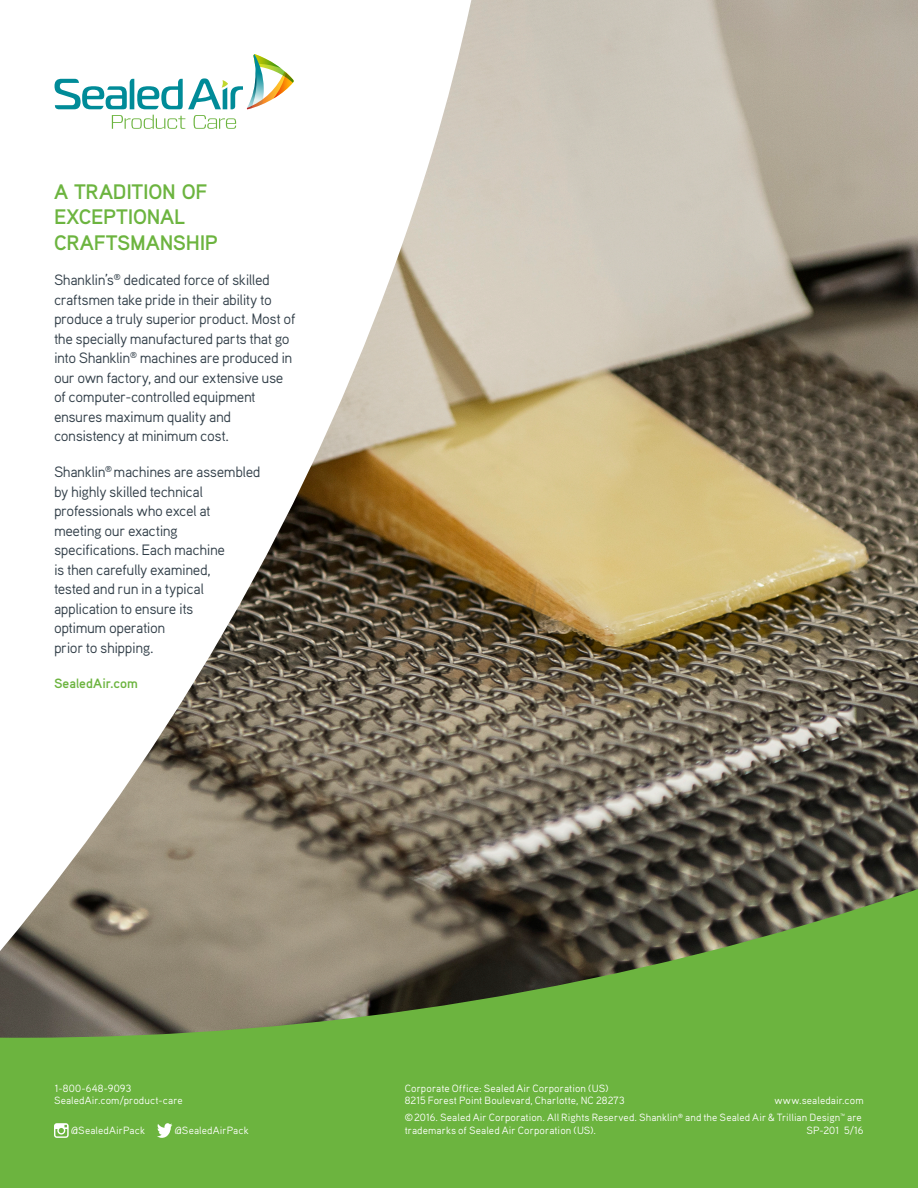
<style>
.page{position:relative;width:918px;height:1188px;background:#fff}
.page>*{position:absolute;margin:0;border:0;box-sizing:border-box;transform-origin:0 0}
.SAC_BODY_COPY_SECTIO{font:700 21px/25.2px "Aaux Pro OT";letter-spacing:-.015em;color:#6cb43f}
.SAC_BODY_COPY{font:15px/19.5px "Aaux Pro OT";letter-spacing:-.03em;color:#313e48}
.Back_cover_copy{font:15px/19.5px "Aaux Pro OT";letter-spacing:-.03em;color:#313e48}
.Back_cover_copy-2{font:700 13.5px "Aaux Pro OT";color:#6cb43f}
.Legal_text{font:10.5px/12.6px "Aaux Pro OT";letter-spacing:.005em;color:#fff}
</style>
<div class="page">
<img style="left:50px;top:0;width:868px;height:889px">
<svg style="left:0;top:889px;width:918px;height:299px;background:#6e9a49"></svg>
<svg style="left:54px;top:1123px;width:15px;height:15px"></svg>
<svg style="left:157px;top:1123px;width:15px;height:15px"></svg>
<p class="SAC_BODY_COPY_SECTIO" style="left:54px;top:179px;width:165px">A TRADITION OF<br>EXCEPTIONAL<br>CRAFTSMANSHIP</p>
<p class="SAC_BODY_COPY" style="left:54px;top:270px;width:243px">Shanklin’s<sup>®</sup> dedicated force of skilled craftsmen take pride in their ability to produce a truly superior product. Most of the specially manufactured parts that go into Shanklin<sup>®</sup> machines are produced in our own factory, and our extensive use of computer-controlled equipment ensures maximum quality and consistency at minimum cost.</p>
<p class="Back_cover_copy" style="left:54px;top:462px;width:208px">Shanklin<sup>®</sup> machines are assembled by highly skilled technical professionals who excel at meeting our exacting specifications. Each machine<br>is then carefully examined,<br>tested and run in a typical application to ensure its<br>optimum operation<br>prior to shipping.</p>
<p class="Back_cover_copy-2" style="left:54px;top:675px;width:85px">SealedAir.com</p>
<p class="Legal_text" style="left:54px;top:1081px;width:130px">1-800-648-9093<br>SealedAir.com/product-care</p>
<p class="Legal_text" style="left:71px;top:1124px;width:76px">@SealedAirPack</p>
<p class="Legal_text" style="left:175px;top:1124px;width:76px">@SealedAirPack</p>
<p class="Legal_text" style="left:405px;top:1081px;width:221px">Corporate Office: Sealed Air Corporation (US)<br>8215 Forest Point Boulevard, Charlotte, NC 28273</p>
<p class="Legal_text" style="left:774px;top:1094px;width:91px">www.sealedair.com</p>
<p class="Legal_text" style="left:405px;top:1111px;width:459px">©2016. Sealed Air Corporation. All Rights Reserved. Shanklin<sup>®</sup> and the Sealed Air &amp; Trillian Design™ are trademarks of Sealed Air Corporation (US).</p>
<p class="Legal_text" style="left:806px;top:1124px;width:59px">SP-201 5/16</p>
</div>
